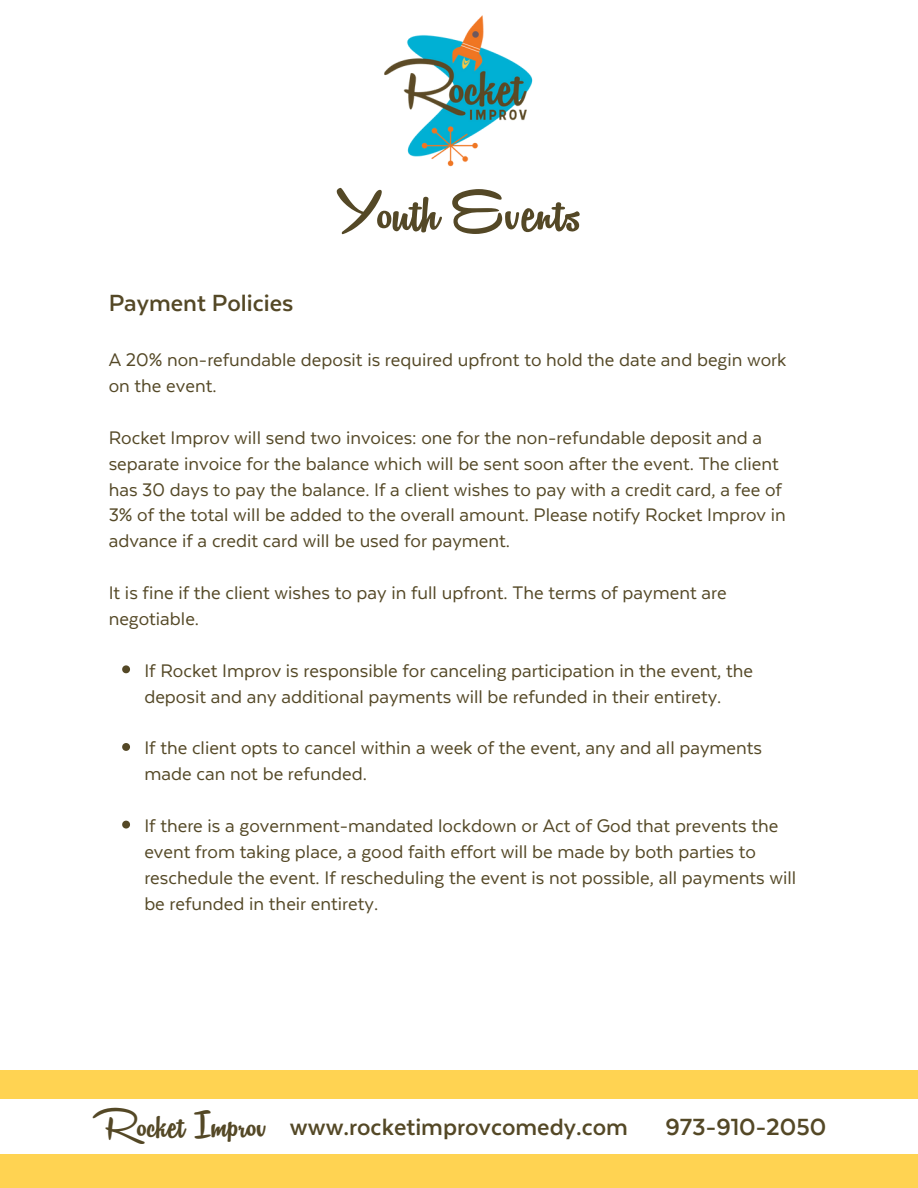
<style>
.page{position:relative;width:918px;height:1188px;background:#fff}
.page>*{position:absolute;margin:0;border:0;box-sizing:border-box;transform-origin:0 0}
.t1{font:70.5px "Remachine Script";color:#544826}
.t2{font:45px "Remachine Script";color:#544826}
.t3{font:700 27px "Texta";color:#544826}
.t4{font:21px/25.8px "Texta";color:#544826}
</style>
<div class="page">
<div style="left:0;top:1070px;width:918px;height:118px;background:#ffd352"></div>
<img style="left:384px;top:15px;width:149px;height:152px">
<div style="left:0;top:1099px;width:918px;height:54px;background:#fff"></div>
<svg style="left:122px;top:665px;width:8px;height:8px"></svg>
<svg style="left:122px;top:743px;width:8px;height:8px"></svg>
<svg style="left:122px;top:821px;width:8px;height:8px"></svg>
<p class="t1" style="left:336px;top:177px;width:247px">Youth Events</p>
<p class="t3" style="left:109px;top:283px;width:186px">Payment Policies</p>
<p class="t4" style="left:109px;top:346px;width:679px">A 20% non-refundable deposit is required upfront to hold the date and begin work on the event.</p>
<p class="t4" style="left:109px;top:424px;width:679px">Rocket Improv will send two invoices: one for the non-refundable deposit and a separate invoice for the balance which will be sent soon after the event. The client has 30 days to pay the balance. If a client wishes to pay with a credit card, a fee of 3% of the total will be added to the overall amount. Please notify Rocket Improv in advance if a credit card will be used for payment.</p>
<p class="t4" style="left:109px;top:579px;width:620px">It is fine if the client wishes to pay in full upfront. The terms of payment are negotiable.</p>
<p class="t4" style="left:144px;top:656px;width:610px">If Rocket Improv is responsible for canceling participation in the event, the deposit and any additional payments will be refunded in their entirety.</p>
<h2 class="t4" style="left:144px;top:734px;width:619px">If the client opts to cancel within a week of the event, any and all payments made can not be refunded.</h2>
<h3 class="t4" style="left:144px;top:812px;width:653px">If there is a government-mandated lockdown or Act of God that prevents the event from taking place, a good faith effort will be made by both parties to reschedule the event. If rescheduling the event is not possible, all payments will be refunded in their entirety.</h3>
<h1 class="t2" style="left:92px;top:1103px;width:177px">Rocket Improv</h1>
<h3 class="t3" style="left:290px;top:1106px;width:340px">www.rocketimprovcomedy.com</h3>
<p class="t3" style="left:665px;top:1106px;width:162px">973-910-2050</p>
</div>
